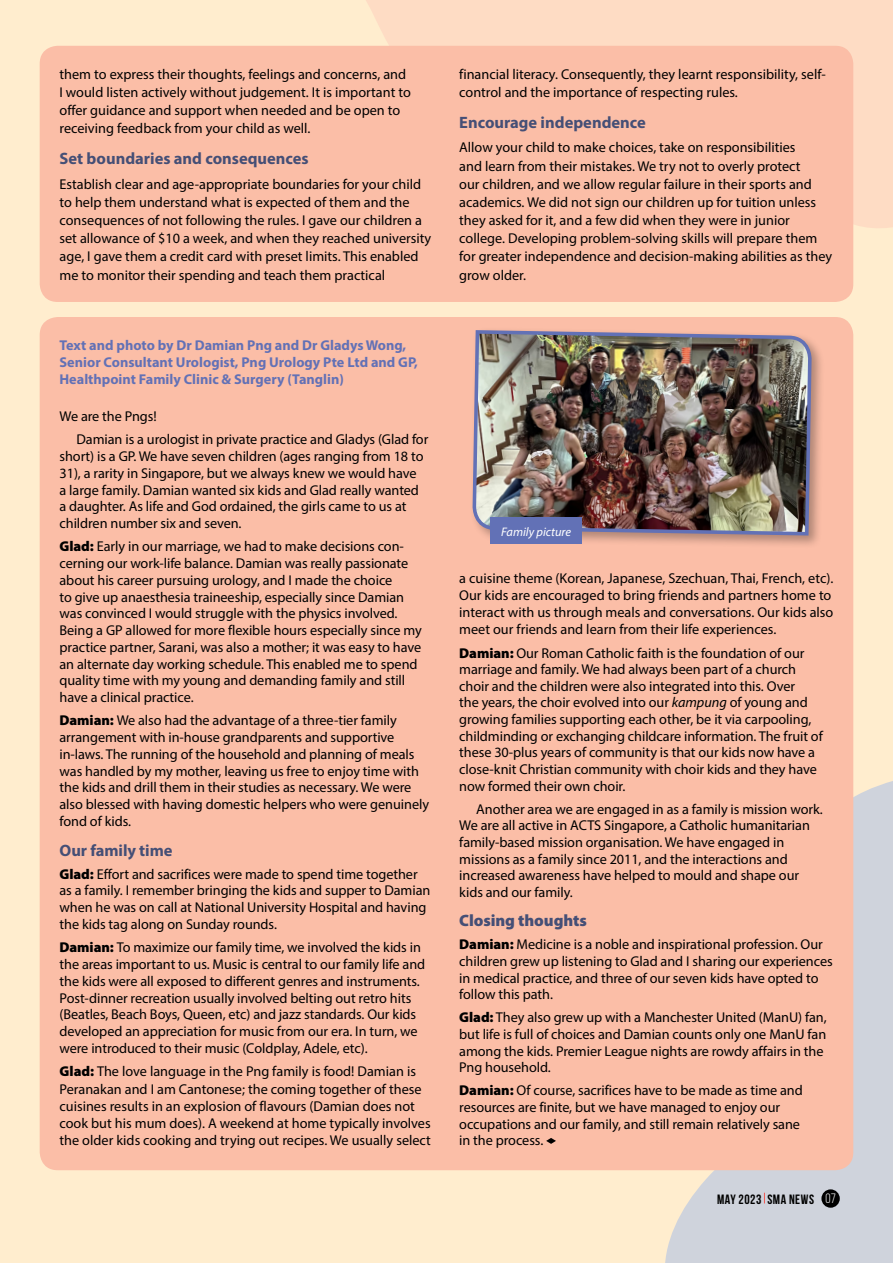
<style>
.page{position:relative;width:893px;height:1263px;background:#ffedce}
.page>*{position:absolute;margin:0;border:0;box-sizing:border-box;transform-origin:0 0}
.t1{font:700 16.5px "Myriad Pro";color:#454f76}
.t2{font:900 16.5px "Myriad Pro";letter-spacing:-.005em;color:#454f76}
.t3{font:14.25px/16.8px "Myriad Pro";letter-spacing:-.005em;color:#000}
.t4{font:700 14.25px/17.1px "Myriad Pro";color:#6271b6}
.t5{font:700 13.5px "Bebas Neue";letter-spacing:.035em;color:#000}
.t6{font:italic 12.45px "Myriad Pro";color:#fff}
.s1{font-weight:900}
.s2{font-style:italic}
.s3{font-weight:400;color:#fff}
</style>
<div class="page">
<svg style="left:305px;top:0;width:588px;height:243px;fill:#fedcc4"></svg>
<svg style="left:665px;top:758px;width:228px;height:505px;background:#d2d4da"></svg>
<div style="left:40px;top:317px;width:813px;height:853px;background:#fbbea7;border-radius:18px"></div>
<div style="left:40px;top:46px;width:813px;height:256px;background:#fbbea7;border-radius:18px"></div>
<svg style="left:546px;top:1138px;width:10px;height:6px"></svg>
<div style="left:469px;top:327px;width:356px;height:222px;background:#000;opacity:.3"></div>
<img style="left:471px;top:0;width:342px;height:549px">
<div style="left:491px;top:517px;width:91px;height:27px;background:#6271b6"></div>
<div style="left:821px;top:1189px;width:19px;height:19px;background:#000;border-radius:50%"></div>
<p class="t3" style="left:60px;top:65px;width:353px;line-height:18.1px">them to express their thoughts, feelings and concerns, and I would listen actively without judgement. It is important to offer guidance and support when needed and be open to receiving feedback from your child as well.</p>
<p class="t1" style="left:60px;top:148px;width:251px">Set boundaries and consequences</p>
<p class="t3" style="left:60px;top:175px;width:373px;line-height:18.1px">Establish clear and age-appropriate boundaries for your child to help them understand what is expected of them and the consequences of not following the rules. I gave our children a set allowance of $10 a week, and when they reached university age, I gave them a credit card with preset limits. This enabled me to monitor their spending and teach them practical</p>
<p class="t4" style="left:60px;top:336px;width:360px">Text and photo by Dr Damian Png and Dr Gladys Wong,<br>Senior Consultant Urologist, Png Urology Pte Ltd and GP,<br>Healthpoint Family Clinic &amp; Surgery (Tanglin)</p>
<p class="t3" style="left:77px;top:404px;width:353px;line-height:23.1px;text-indent:-17px">We are the Pngs!<br>Damian is a urologist in private practice and Gladys (Glad for</p>
<p class="t3" style="left:60px;top:447px;width:366px">short) is a GP. We have seven children (ages ranging from 18 to 31), a rarity in Singapore, but we always knew we would have a large family. Damian wanted six kids and Glad really wanted a daughter. As life and God ordained, the girls came to us at children number six and seven.</p>
<p class="t3" style="left:60px;top:538px;width:364px"><span class="s1">Glad:</span> Early in our marriage, we had to make decisions con&shy;cerning our work-life balance. Damian was really passionate about his career pursuing urology, and I made the choice<br>to give up anaesthesia traineeship, especially since Damian was convinced I would struggle with the physics involved.<br>Being a GP allowed for more flexible hours especially since my practice partner, Sarani, was also a mother; it was easy to have an alternate day working schedule. This enabled me to spend quality time with my young and demanding family and still have a clinical practice.</p>
<p class="t3" style="left:60px;top:712px;width:371px"><span class="s1">Damian:</span> We also had the advantage of a three-tier family arrangement with in-house grandparents and supportive in-laws. The running of the household and planning of meals was handled by my mother, leaving us free to enjoy time with the kids and drill them in their studies as necessary. We were also blessed with having domestic helpers who were genuinely fond of kids.</p>
<p class="t1" style="left:60px;top:839px;width:115px">Our family time</p>
<p class="t3" style="left:60px;top:865px;width:372px"><span class="s1">Glad:</span> Effort and sacrifices were made to spend time together as a family. I remember bringing the kids and supper to Damian when he was on call at National University Hospital and having the kids tag along on Sunday rounds.</p>
<p class="t3" style="left:60px;top:939px;width:367px"><span class="s1">Damian:</span> To maximize our family time, we involved the kids in the areas important to us. Music is central to our family life and the kids were all exposed to different genres and instruments.<br>Post-dinner recreation usually involved belting out retro hits (Beatles, Beach Boys, Queen, etc) and jazz standards. Our kids developed an appreciation for music from our era. In turn, we were introduced to their music (Coldplay, Adele, etc).</p>
<p class="t3" style="left:60px;top:1063px;width:373px;line-height:17.2px"><span class="s1">Glad:</span> The love language in the Png family is food! Damian is Peranakan and I am Cantonese; the coming together of these cuisines results in an explosion of flavours (Damian does not cook but his mum does). A weekend at home typically involves the older kids cooking and trying out recipes. We usually select</p>
<p class="t3" style="left:459px;top:65px;width:368px;line-height:18.1px">financial literacy. Consequently, they learnt responsibility, self&shy;control and the importance of respecting rules.</p>
<p class="t1" style="left:459px;top:112px;width:188px">Encourage independence</p>
<p class="t3" style="left:459px;top:138px;width:374px;line-height:18.1px">Allow your child to make choices, take on responsibilities<br>and learn from their mistakes. We try not to overly protect<br>our children, and we allow regular failure in their sports and academics. We did not sign our children up for tuition unless they asked for it, and a few did when they were in junior college. Developing problem-solving skills will prepare them for greater independence and decision-making abilities as they grow older.</p>
<p class="t6" style="left:501px;top:524px;width:71px">Family picture</p>
<p class="t3" style="left:459px;top:570px;width:376px">a cuisine theme (Korean, Japanese, Szechuan, Thai, French, etc).<br>Our kids are encouraged to bring friends and partners home to interact with us through meals and conversations. Our kids also meet our friends and learn from their life experiences.</p>
<p class="t3" style="left:459px;top:644px;width:365px"><span class="s1">Damian:</span> Our Roman Catholic faith is the foundation of our marriage and family. We had always been part of a church choir and the children were also integrated into this. Over<br>the years, the choir evolved into our <span class="s2">kampung</span> of young and growing families supporting each other, be it via carpooling, childminding or exchanging childcare information. The fruit of these 30-plus years of community is that our kids now have a close-knit Christian community with choir kids and they have now formed their own choir.</p>
<p class="t3" style="left:459px;top:800px;width:365px;text-indent:17px">Another area we are engaged in as a family is mission work.<br>We are all active in ACTS Singapore, a Catholic humanitarian family-based mission organisation. We have engaged in missions as a family since 2011, and the interactions and increased awareness have helped to mould and shape our kids and our family.</p>
<p class="t2" style="left:459px;top:910px;width:129px">Closing thoughts</p>
<p class="t3" style="left:459px;top:936px;width:375px"><span class="s1">Damian:</span> Medicine is a noble and inspirational profession. Our children grew up listening to Glad and I sharing our experiences in medical practice, and three of our seven kids have opted to follow this path.</p>
<p class="t3" style="left:459px;top:1009px;width:369px"><span class="s1">Glad:</span> They also grew up with a Manchester United (ManU) fan, but life is full of choices and Damian counts only one ManU fan among the kids. Premier League nights are rowdy affairs in the Png household.</p>
<p class="t3" style="left:459px;top:1082px;width:345px"><span class="s1">Damian:</span> Of course, sacrifices have to be made as time and resources are finite, but we have managed to enjoy our occupations and our family, and still remain relatively sane in the process.</p>
<p class="t5" style="left:717px;top:1191px;width:120px">MAY 2023 SMA NEWS <span class="s3">07</span></p>
</div>
